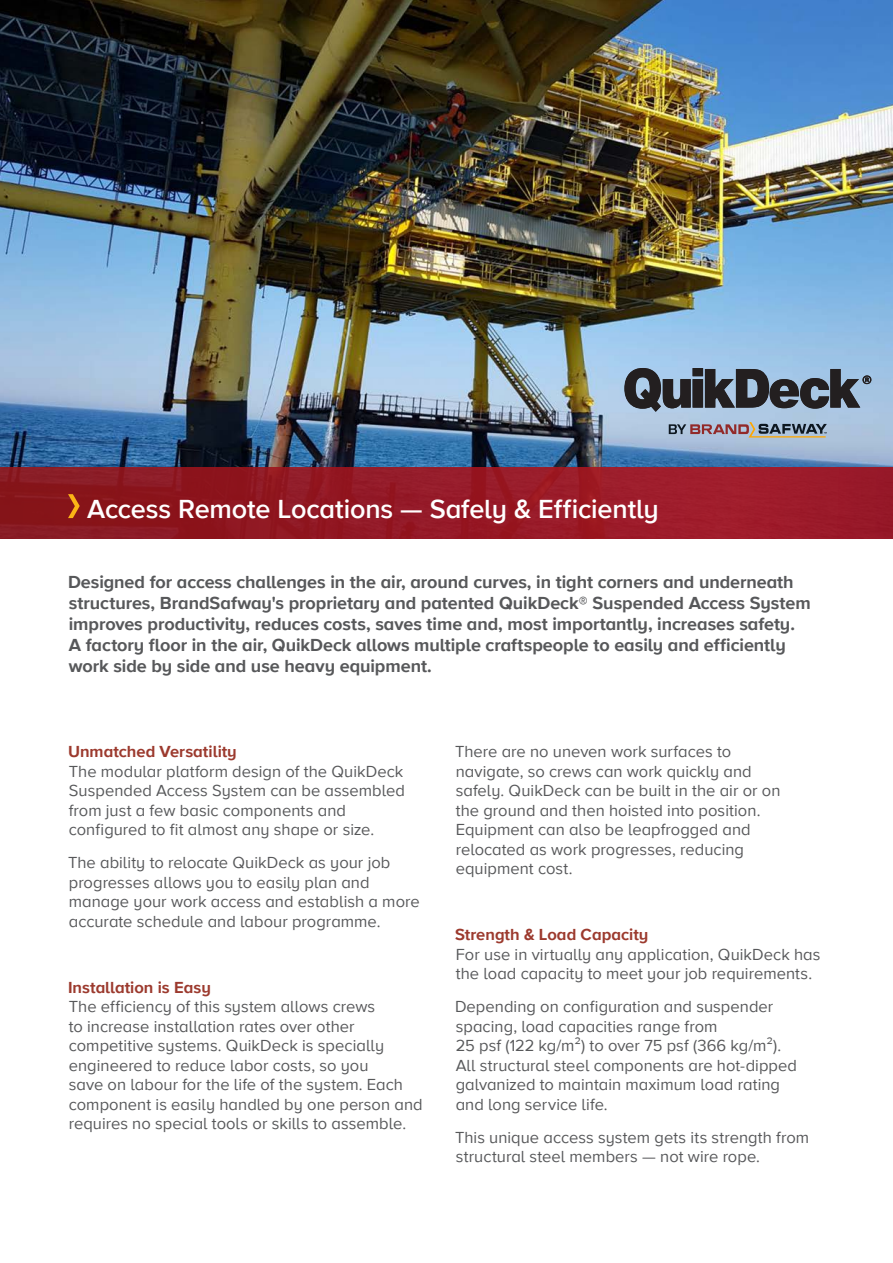
<style>
.page{position:relative;width:893px;height:1263px;background:#fff}
.page>*{position:absolute;margin:0;border:0;box-sizing:border-box;transform-origin:0 0}
.Page_Sub-Header{font:600 27px "Proxima Nova A";letter-spacing:-.005em;color:#fff}
.t1{font:700 18px/21px "Proxima Nova A";letter-spacing:-.005em;color:#57585a}
.t2{font:16.5px/19.5px "Proxima Nova A";letter-spacing:.005em;color:#57585a}
.s1{font-weight:700;color:#9c3a2e}
</style>
<div class="page">
<img style="left:0;top:0;width:893px;height:468px">
<div style="left:0;top:468px;width:893px;height:71px;background:linear-gradient(to right,#88161d,#a11c2d)"></div>
<svg style="left:68px;top:494px;width:12px;height:24px"></svg>
<svg style="left:624px;top:368px;width:247px;height:44px;background:#606c7a"></svg>
<svg style="left:669px;top:422px;width:158px;height:15px;background:#8f8e99"></svg>
<p class="Page_Sub-Header" style="left:87px;top:489px;width:573px">Access Remote Locations — Safely &amp; Efficiently</p>
<p class="t1" style="left:68px;top:571px;width:744px">Designed for access challenges in the air, around curves, in tight corners and underneath structures, BrandSafway's proprietary and patented QuikDeck® Suspended Access System improves productivity, reduces costs, saves time and, most importantly, increases safety.<br>A factory floor in the air, QuikDeck allows multiple craftspeople to easily and efficiently work side by side and use heavy equipment.</p>
<p class="t2" style="left:68px;top:741px;width:339px"><span class="s1">Unmatched Versatility<br></span>The modular platform design of the QuikDeck Suspended Access System can be assembled from just a few basic components and configured to fit almost any shape or size.</p>
<p class="t2" style="left:68px;top:852px;width:353px">The ability to relocate QuikDeck as your job progresses allows you to easily plan and manage your work access and establish a more accurate schedule and labour programme.</p>
<p class="t2" style="left:68px;top:977px;width:356px"><span class="s1">Installation is Easy<br></span>The efficiency of this system allows crews<br>to increase installation rates over other competitive systems. QuikDeck is specially engineered to reduce labor costs, so you<br>save on labour for the life of the system. Each component is easily handled by one person and requires no special tools or skills to assemble.</p>
<p class="t2" style="left:455px;top:741px;width:327px">There are no uneven work surfaces to navigate, so crews can work quickly and safely. QuikDeck can be built in the air or on the ground and then hoisted into position.<br>Equipment can also be leapfrogged and relocated as work progresses, reducing equipment cost.</p>
<p class="t2" style="left:455px;top:924px;width:367px"><span class="s1">Strength &amp; Load Capacity<br></span>For use in virtually any application, QuikDeck has the load capacity to meet your job requirements.</p>
<p class="t2" style="left:455px;top:996px;width:344px">Depending on configuration and suspender spacing, load capacities range from<br>25 psf (122 kg/m²) to over 75 psf (366 kg/m²).<br>All structural steel components are hot-dipped galvanized to maintain maximum load rating and long service life.</p>
<p class="t2" style="left:455px;top:1127px;width:356px">This unique access system gets its strength from structural steel members — not wire rope.</p>
</div>
